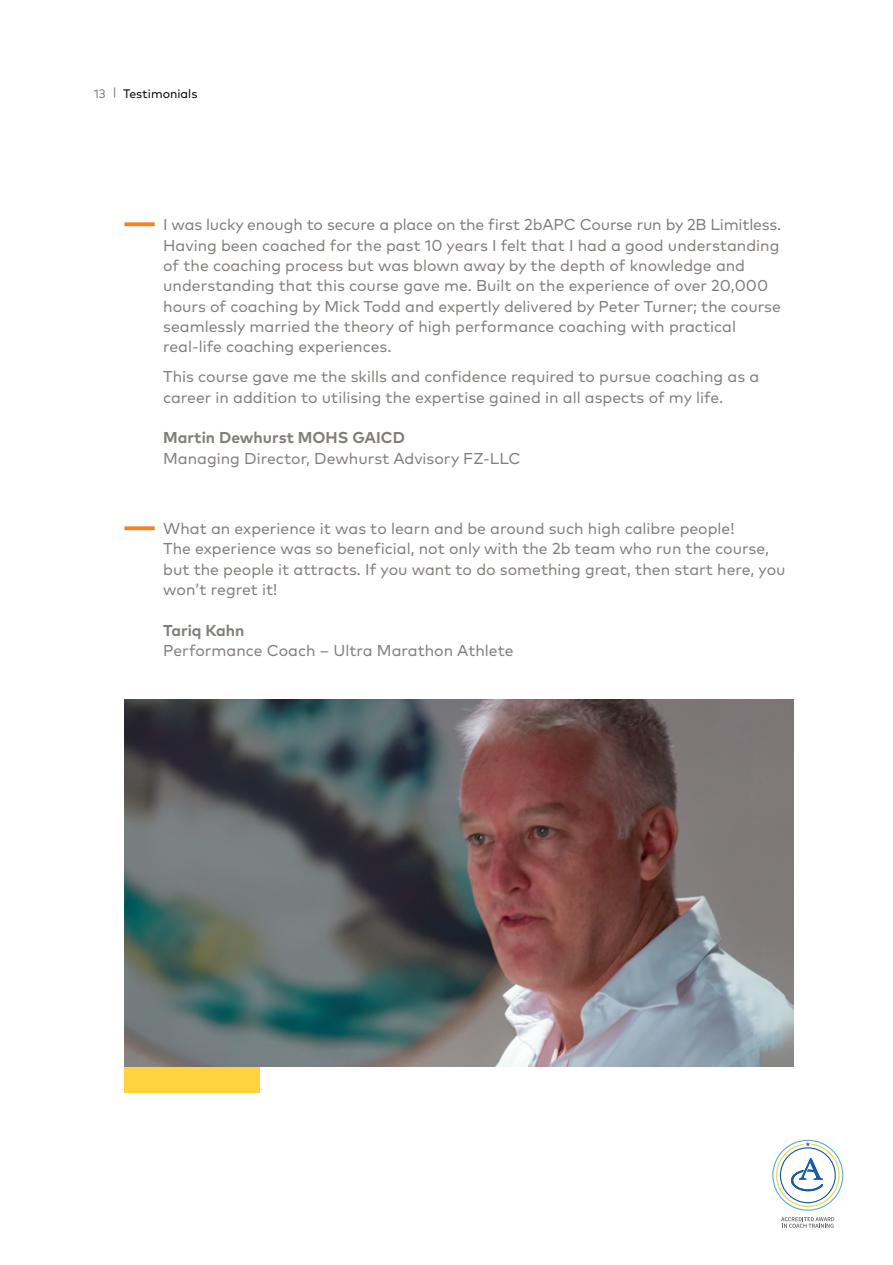
<style>
.page{position:relative;width:893px;height:1265px;background:#fff}
.page>*{position:absolute;margin:0;border:0;box-sizing:border-box;transform-origin:0 0}
.t1{font:500 40.25px "Mark Pro";color:#f58220}
.t2{font:15.75px/20.3px "Mark Pro";color:#837e7b}
.t3{font:700 15.75px "Mark Pro";color:#837e7b}
.t4{font:12.25px "Mark Pro";color:#000}
.s1{color:#837e7b}
</style>
<div class="page">
<img style="left:124px;top:699px;width:670px;height:368px">
<div style="left:124px;top:1067px;width:135px;height:26px;background:#ffd33d"></div>
<svg style="left:781px;top:1217px;width:53px;height:11px"></svg>
<svg style="left:772px;top:1140px;width:71px;height:71px"></svg>
<p class="t4" style="left:94px;top:84px;width:105px"><span class="s1">13 |</span> Testimonials</p>
<h1 class="t1" style="left:124px;top:191px;width:34px">—</h1>
<p class="t2" style="left:163px;top:213px;width:620px">I was lucky enough to secure a place on the first 2bAPC Course run by 2B Limitless.<br>Having been coached for the past 10 years I felt that I had a good understanding of the coaching process but was blown away by the depth of knowledge and understanding that this course gave me. Built on the experience of over 20,000 hours of coaching by Mick Todd and expertly delivered by Peter Turner; the course seamlessly married the theory of high performance coaching with practical real-life coaching experiences.</p>
<p class="t2" style="left:163px;top:366px;width:597px">This course gave me the skills and confidence required to pursue coaching as a career in addition to utilising the expertise gained in all aspects of my life.</p>
<p class="t3" style="left:163px;top:426px;width:243px">Martin Dewhurst MOHS GAICD</p>
<p class="t2" style="left:163px;top:447px;width:359px">Managing Director, Dewhurst Advisory FZ-LLC</p>
<h1 class="t1" style="left:124px;top:495px;width:34px">—</h1>
<p class="t2" style="left:163px;top:517px;width:624px">What an experience it was to learn and be around such high calibre people!<br>The experience was so beneficial, not only with the 2b team who run the course, but the people it attracts. If you want to do something great, then start here, you won’t regret it!</p>
<p class="t3" style="left:163px;top:618px;width:83px">Tariq Kahn</p>
<p class="t2" style="left:163px;top:639px;width:352px">Performance Coach – Ultra Marathon Athlete</p>
</div>
